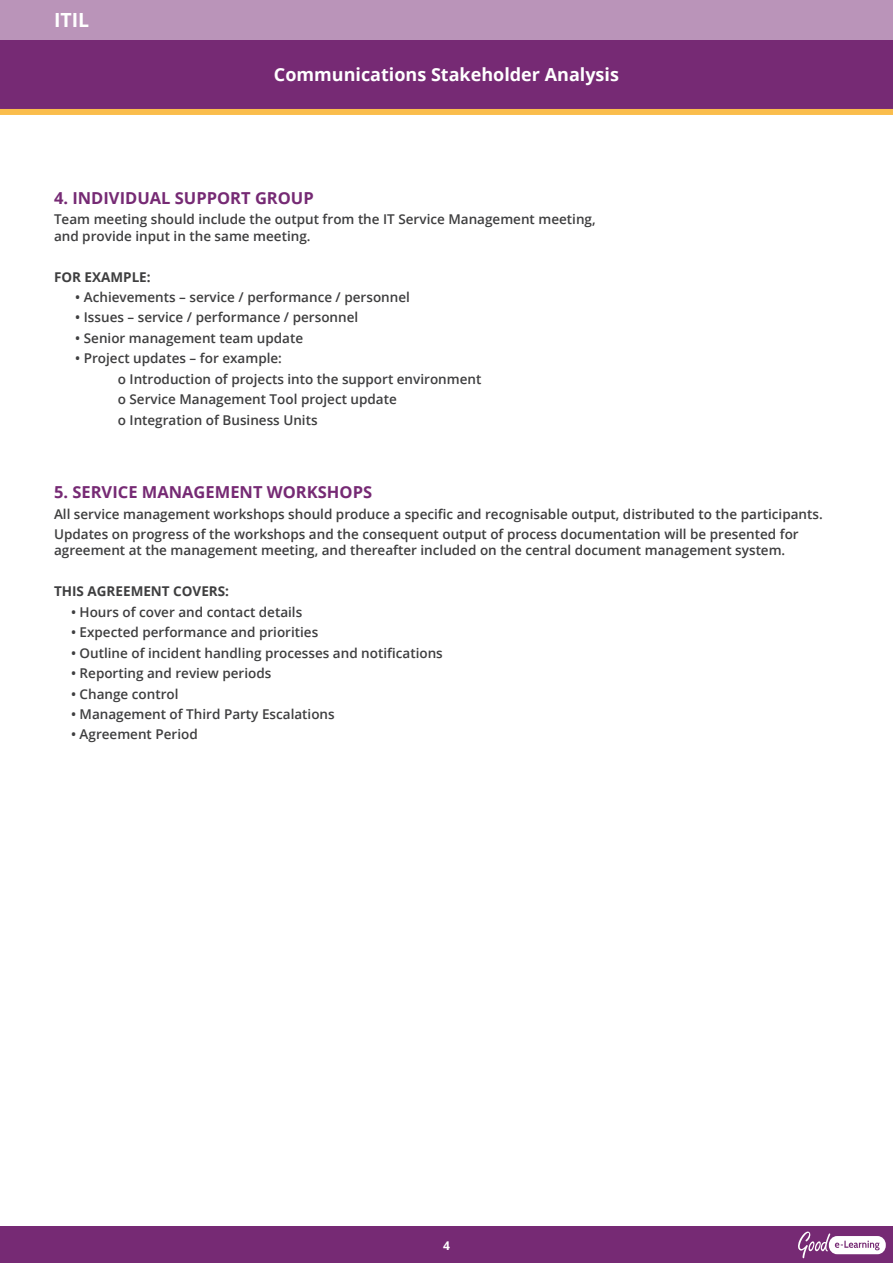
<style>
.page{position:relative;width:893px;height:1263px;background:#fff}
.page>*{position:absolute;margin:0;border:0;box-sizing:border-box;transform-origin:0 0}
.t1{font:700 19.5px "Open Sans";color:#fff}
.t2{font:700 18px "Open Sans";color:#fff}
.Inst{font:700 16.5px "Open Sans";color:#762a74}
.Inst-2{font:600 13.5px/16.2px "Open Sans";color:#3e3e3f}
.Inst-3{font:700 13.5px "Open Sans";color:#3e3e3f}
.t3{font:700 12px "Open Sans";color:#fff}
</style>
<div class="page">
<div style="left:0;top:0;width:893px;height:113px;background:#762a74"></div>
<div style="left:0;top:109px;width:893px;height:6px;background:#fabd4c"></div>
<div style="left:0;top:0;width:893px;height:39px;background:#ba94b9"></div>
<div style="left:0;top:1227px;width:893px;height:36px;background:#762a74"></div>
<svg style="left:798px;top:1231px;width:88px;height:27px"></svg>
<h1 class="t1" style="left:54px;top:6px;width:37px">ITIL</h1>
<h2 class="t2" style="left:274px;top:62px;width:347px">Communications Stakeholder Analysis</h2>
<p class="Inst" style="left:54px;top:186px;width:261px">4. INDIVIDUAL SUPPORT GROUP</p>
<p class="Inst-2" style="left:54px;top:211px;width:543px">Team meeting should include the output from the IT Service Management meeting, and provide input in the same meeting.</p>
<p class="Inst-3" style="left:54px;top:267px;width:98px">FOR EXAMPLE:</p>
<p class="Inst-2" style="left:75px;top:289px;width:336px">• Achievements – service / performance / personnel</p>
<p class="Inst-2" style="left:75px;top:309px;width:284px">• Issues – service / performance / personnel</p>
<p class="Inst-2" style="left:75px;top:330px;width:229px">• Senior management team update</p>
<p class="Inst-2" style="left:75px;top:350px;width:208px">• Project updates – for example:</p>
<p class="Inst-2" style="left:118px;top:371px;width:365px">o Introduction of projects into the support environment</p>
<p class="Inst-2" style="left:118px;top:391px;width:281px">o Service Management Tool project update</p>
<p class="Inst-2" style="left:118px;top:411px;width:201px">o Integration of Business Units</p>
<p class="Inst" style="left:54px;top:481px;width:320px">5. SERVICE MANAGEMENT WORKSHOPS</p>
<p class="Inst-2" style="left:54px;top:505px;width:770px">All service management workshops should produce a specific and recognisable output, distributed to the participants.</p>
<p class="Inst-2" style="left:54px;top:526px;width:746px">Updates on progress of the workshops and the consequent output of process documentation will be presented for agreement at the management meeting, and thereafter included on the central document management system.</p>
<p class="Inst-3" style="left:54px;top:582px;width:177px">THIS AGREEMENT COVERS:</p>
<p class="Inst-2" style="left:71px;top:603px;width:233px">• Hours of cover and contact details</p>
<p class="Inst-2" style="left:71px;top:624px;width:249px">• Expected performance and priorities</p>
<p class="Inst-2" style="left:71px;top:644px;width:373px">• Outline of incident handling processes and notifications</p>
<p class="Inst-2" style="left:71px;top:665px;width:202px">• Reporting and review periods</p>
<p class="Inst-2" style="left:71px;top:685px;width:109px">• Change control</p>
<p class="Inst-2" style="left:71px;top:706px;width:265px">• Management of Third Party Escalations</p>
<p class="Inst-2" style="left:71px;top:726px;width:128px">• Agreement Period</p>
<p class="t3" style="left:443px;top:1237px;width:8px">4</p>
</div>
